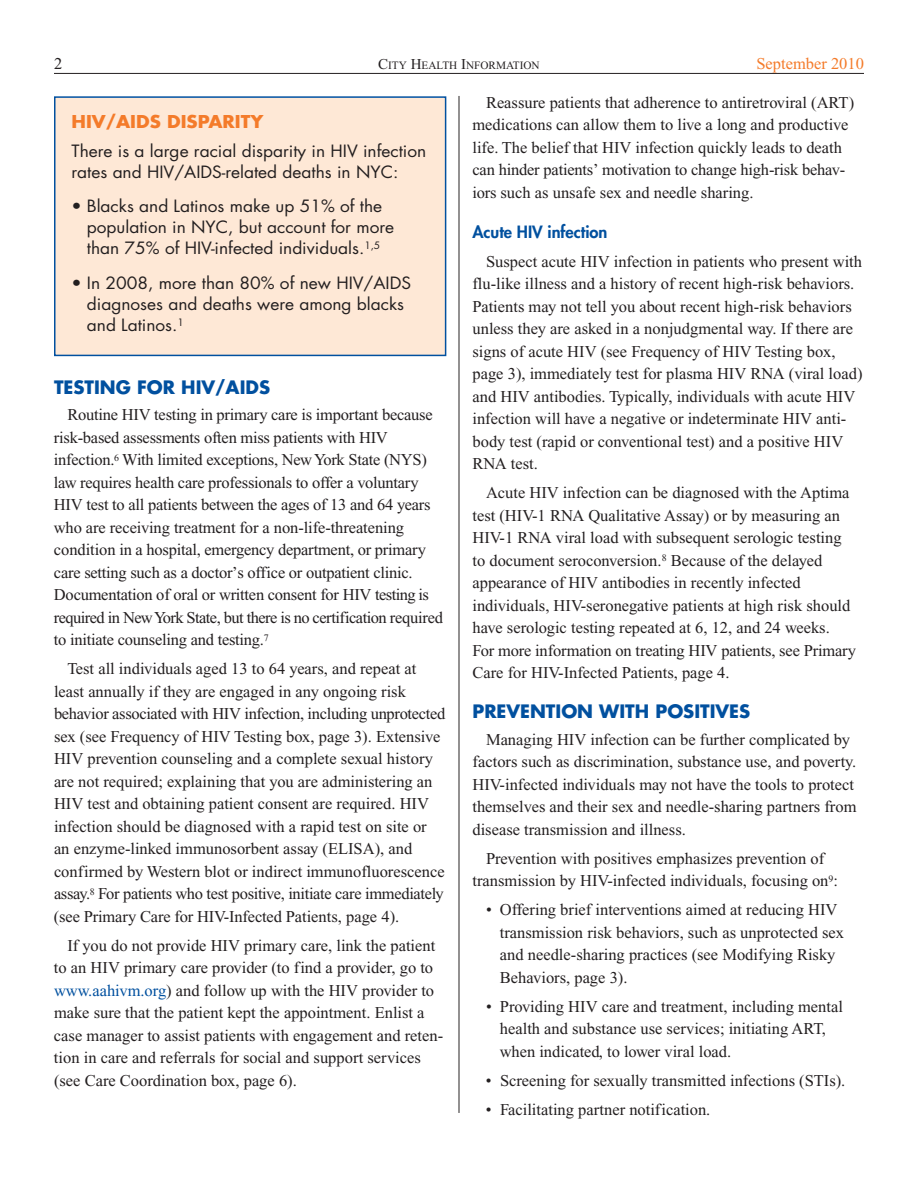
<style>
.page{position:relative;width:918px;height:1188px;background:#fff}
.page>*{position:absolute;margin:0;border:0;box-sizing:border-box;transform-origin:0 0}
.t1{font:700 18px "Futura";color:#01509f}
.t2{font:700 17.25px "Futura";color:#f47b2a;scale:1.05 1}
.t3{font:16.5px/22.5px "Times New Roman";color:#231f20}
.t4{font:16.5px/21px "Futura";color:#231f20;scale:1.05 1}
.t5{font:800 16.5px "Futura";color:#01509f}
.t6{font:16.5px "Times New Roman";color:#f47b2a}
.t7{font:11.25px "Times New Roman";color:#231f20}
.s1{font-size:15px}
.s2{color:#01509f}
</style>
<div class="page">
<hr style="left:459px;top:96px;width:1px;height:1017px;background:#231f20">
<div style="left:56px;top:98px;width:389px;height:257px;background:#fee8d6"></div>
<div style="left:54px;top:96px;width:392px;height:260px;border:2px solid #01509f"></div>
<hr style="left:54px;top:73px;width:810px;height:1px;background:#231f20">
<p class="t3" style="left:54px;top:53px;width:10px">2</p>
<p class="t7" style="left:378px;top:61px;width:163px"><span class="s1">C</span>ITY <span class="s1">H</span>EALTH <span class="s1">I</span>NFORMATION</p>
<p class="t6" style="left:756px;top:57px;width:109px">September 2010</p>
<p class="t2" style="left:72px;top:114px;width:184px">HIV/AIDS DISPARITY</p>
<p class="t4" style="left:72px;top:142px;width:339px">There is a large racial disparity in HIV infection rates and HIV/AIDS-related deaths in NYC:</p>
<p class="t4" style="left:87px;top:197px;width:294px;text-indent:-15px">• Blacks and Latinos make up 51% of the population in NYC, but account for more than 75% of HIV-infected individuals.<sup>1,5</sup></p>
<p class="t4" style="left:87px;top:274px;width:310px;text-indent:-15px">• In 2008, more than 80% of new HIV/AIDS diagnoses and deaths were among blacks and Latinos.<sup>1</sup></p>
<p class="t1" style="left:54px;top:379px;width:218px">TESTING FOR HIV/AIDS</p>
<p class="t3" style="left:54px;top:405px;width:391px;text-indent:14px">Routine HIV testing in primary care is important because risk-based assessments often miss patients with HIV infection.<sup>6</sup> With limited exceptions, NewYork State (NYS) law requires health care professionals to offer a voluntary HIV test to all patients between the ages of 13 and 64 years who are receiving treatment for a non-life-threatening condition in a hospital, emergency department, or primary care setting such as a doctor’s office or outpatient clinic.<br>Documentation of oral or written consent for HIV testing is required in NewYork State, but there is no certification required to initiate counseling and testing.<sup>7</sup></p>
<p class="t3" style="left:54px;top:659px;width:393px;text-indent:14px">Test all individuals aged 13 to 64 years, and repeat at least annually if they are engaged in any ongoing risk behavior associated with HIV infection, including unprotected sex (see Frequency of HIV Testing box, page 3). Extensive HIV prevention counseling and a complete sexual history are not required; explaining that you are administering an HIV test and obtaining patient consent are required. HIV infection should be diagnosed with a rapid test on site or an enzyme-linked immunosorbent assay (ELISA), and confirmed by Western blot or indirect immunofluorescence assay.<sup>8</sup> For patients who test positive, initiate care immediately (see Primary Care for HIV-Infected Patients, page 4).</p>
<p class="t3" style="left:54px;top:936px;width:391px;text-indent:14px">If you do not provide HIV primary care, link the patient to an HIV primary care provider (to find a provider, go to <span class="s2">www.aahivm.org</span>) and follow up with the HIV provider to make sure that the patient kept the appointment. Enlist a case manager to assist patients with engagement and reten&shy;tion in care and referrals for social and support services (see Care Coordination box, page 6).</p>
<p class="t3" style="left:472px;top:93px;width:383px;text-indent:14px">Reassure patients that adherence to antiretroviral (ART) medications can allow them to live a long and productive life. The belief that HIV infection quickly leads to death can hinder patients’ motivation to change high-risk behav&shy;iors such as unsafe sex and needle sharing.</p>
<p class="t5" style="left:472px;top:224px;width:136px">Acute HIV infection</p>
<p class="t3" style="left:473px;top:251px;width:392px;text-indent:13px">Suspect acute HIV infection in patients who present with flu-like illness and a history of recent high-risk behaviors.<br>Patients may not tell you about recent high-risk behaviors unless they are asked in a nonjudgmental way. If there are signs of acute HIV (see Frequency of HIV Testing box, page 3), immediately test for plasma HIV RNA (viral load) and HIV antibodies. Typically, individuals with acute HIV infection will have a negative or indeterminate HIV anti&shy;body test (rapid or conventional test) and a positive HIV RNA test.</p>
<p class="t3" style="left:473px;top:483px;width:385px;text-indent:14px">Acute HIV infection can be diagnosed with the Aptima test (HIV-1 RNA Qualitative Assay) or by measuring an HIV-1 RNA viral load with subsequent serologic testing to document seroconversion.<sup>8</sup> Because of the delayed appearance of HIV antibodies in recently infected individuals, HIV-seronegative patients at high risk should have serologic testing repeated at 6, 12, and 24 weeks.<br>For more information on treating HIV patients, see Primary Care for HIV-Infected Patients, page 4.</p>
<p class="t1" style="left:472px;top:703px;width:279px">PREVENTION WITH POSITIVES</p>
<p class="t3" style="left:473px;top:729px;width:386px;text-indent:13px">Managing HIV infection can be further complicated by factors such as discrimination, substance use, and poverty.<br>HIV-infected individuals may not have the tools to protect themselves and their sex and needle-sharing partners from disease transmission and illness.</p>
<p class="t3" style="left:473px;top:848px;width:367px;text-align:center">Prevention with positives emphasizes prevention of transmission by HIV-infected individuals, focusing on<sup>9</sup>:</p>
<p class="t3" style="left:500px;top:900px;width:346px;text-indent:-14px">• Offering brief interventions aimed at reducing HIV transmission risk behaviors, such as unprotected sex and needle-sharing practices (see Modifying Risky Behaviors, page 3).</p>
<p class="t3" style="left:500px;top:996px;width:345px;text-indent:-14px">• Providing HIV care and treatment, including mental health and substance use services; initiating ART, when indicated, to lower viral load.</p>
<p class="t3" style="left:486px;top:1070px;width:361px">• Screening for sexually transmitted infections (STIs).</p>
<p class="t3" style="left:486px;top:1099px;width:226px">• Facilitating partner notification.</p>
</div>
